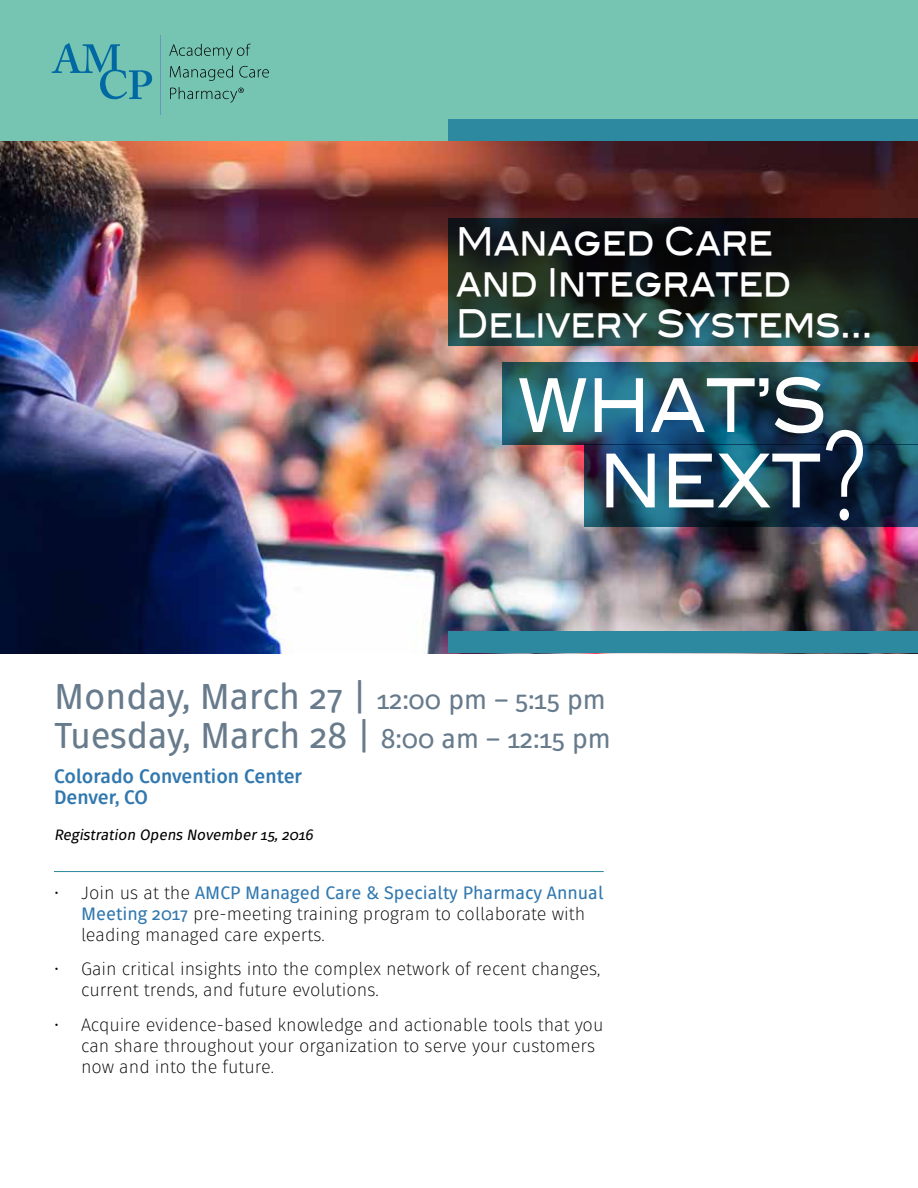
<style>
.page{position:relative;width:918px;height:1188px;background:#fff}
.page>*{position:absolute;margin:0;border:0;box-sizing:border-box;transform-origin:0 0}
.t1{font:37.95px/41px "Blair Md ITCTT Medium";color:#fff;scale:.8 1}
.t2{font:36px/38.8px "Fuse V.2 Text";color:#677b8c}
.t3{font:700 19.5px/21px "Fuse V.2 Text";color:#3178af}
.t4{font:300 18px/21px "Fuse V.2 Text";color:#000}
.t5{font:italic 15px "Fuse V.2 Text";color:#000}
.s1{font-size:27px}
.s2{font-weight:400;color:#3178af}
</style>
<div class="page">
<img style="left:0;top:140px;width:918px;height:513px">
<div style="left:0;top:0;width:918px;height:140px;background:#76c5b2"></div>
<div style="left:448px;top:119px;width:470px;height:21px;background:#2d899f"></div>
<svg style="left:448px;top:218px;width:470px;height:128px;background:#162420"></svg>
<svg style="left:502px;top:363px;width:416px;height:82px;background:#255d67"></svg>
<svg style="left:584px;top:445px;width:334px;height:82px;background:#14324e"></svg>
<div style="left:448px;top:632px;width:470px;height:21px;background:#2d899f"></div>
<hr style="left:54px;top:871px;width:550px;height:1px;background:#2d899f">
<img style="left:519px;top:377px;width:344px;height:144px">
<svg style="left:169px;top:44px;width:82px;height:15px"></svg>
<svg style="left:170px;top:65px;width:63px;height:16px"></svg>
<svg style="left:239px;top:66px;width:30px;height:12px"></svg>
<svg style="left:170px;top:87px;width:74px;height:16px"></svg>
<hr style="left:160px;top:35px;width:1px;height:80px;background:#6996bd">
<svg style="left:52px;top:43px;width:100px;height:56px"></svg>
<h1 class="t1" style="left:456px;top:217px;width:522px">Managed Care<br>and Integrated<br>Delivery Systems…</h1>
<h2 class="t2" style="left:54px;top:678px;width:558px">Monday, March 27 | <span class="s1">12:00 pm – 5:15 pm<br></span>Tuesday, March 28 | <span class="s1">8:00 am – 12:15 pm</span></h2>
<p class="t3" style="left:54px;top:765px;width:250px">Colorado Convention Center<br>Denver, CO</p>
<p class="t5" style="left:54px;top:825px;width:261px">Registration Opens November 15, 2016</p>
<p class="t4" style="left:81px;top:882px;width:524px;text-indent:-27px">• Join us at the <span class="s2">AMCP Managed Care &amp; Specialty Pharmacy Annual<br>Meeting 2017</span> pre-meeting training program to collaborate with leading managed care experts.</p>
<p class="t4" style="left:81px;top:959px;width:521px;text-indent:-27px">• Gain critical insights into the complex network of recent changes, current trends, and future evolutions.</p>
<p class="t4" style="left:81px;top:1014px;width:524px;text-indent:-27px">• Acquire evidence-based knowledge and actionable tools that you can share throughout your organization to serve your customers now and into the future.</p>
</div>
